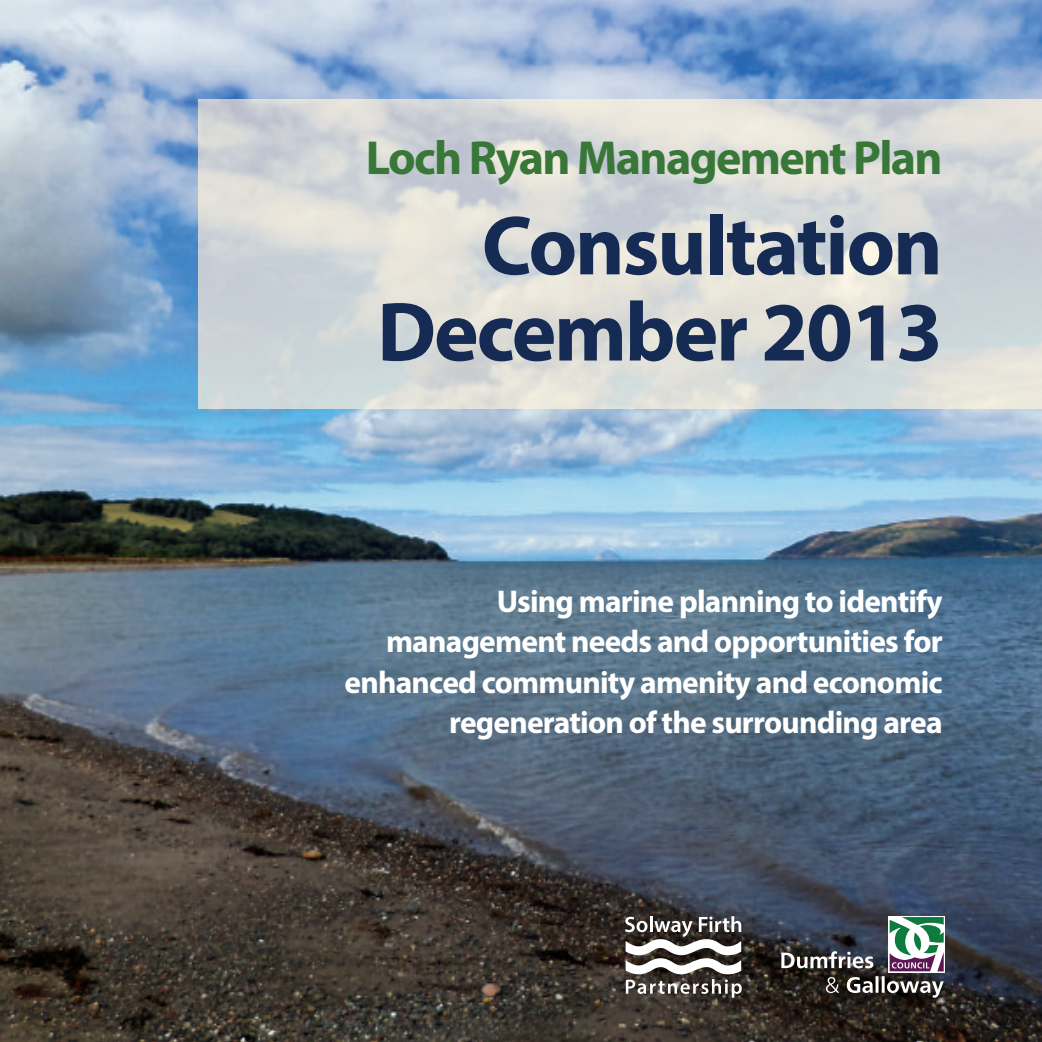
<style>
.page{position:relative;width:1042px;height:1042px;background:#fff}
.page>*{position:absolute;margin:0;border:0;box-sizing:border-box;transform-origin:0 0}
.t1{font:700 84.52px/86.1px "Myriad Pro";letter-spacing:-.025em;color:#152b54;text-align:right}
.t2{font:700 47.95px "Myriad Pro";letter-spacing:-.035em;color:#387738}
.t3{font:700 31.5px/40.2px "Myriad Pro";letter-spacing:-.025em;color:#fff;text-align:right}
</style>
<div class="page">
<img style="left:0;top:0;width:1042px;height:1042px">
<svg style="left:625px;top:916px;width:117px;height:82px"></svg>
<svg style="left:888px;top:916px;width:56px;height:56px"></svg>
<svg style="left:781px;top:917px;width:162px;height:80px"></svg>
<img style="left:198px;top:99px;width:844px;height:310px">
<h2 class="t2" style="left:366px;top:139px;width:578px">Loch Ryan Management Plan</h2>
<h1 class="t1" style="left:377px;top:210px;width:567px">Consultation<br>December 2013</h1>
<p class="t3" style="left:344px;top:584px;width:600px">Using marine planning to identify management needs and opportunities for enhanced community amenity and economic regeneration of the surrounding area</p>
</div>
